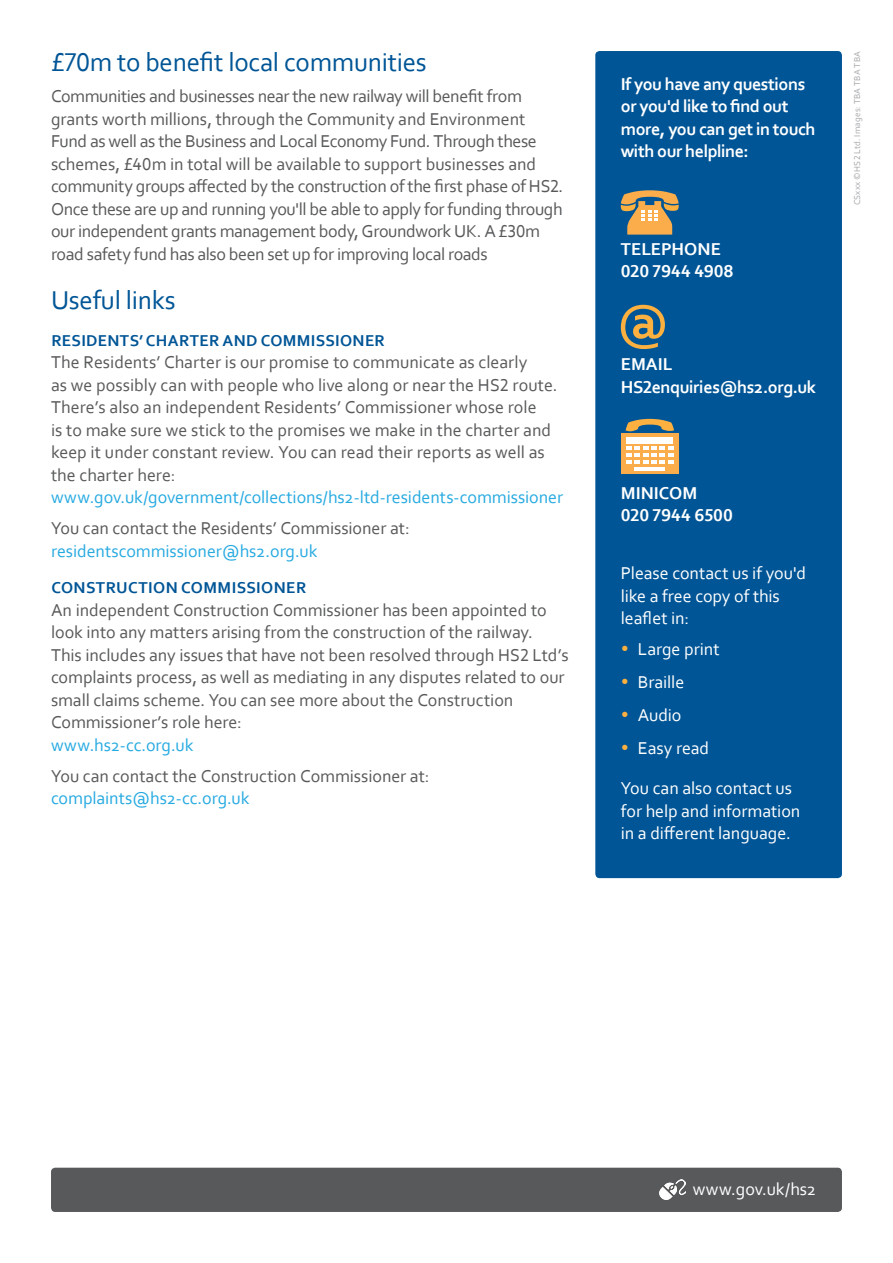
<style>
.page{position:relative;width:893px;height:1263px;background:#fff}
.page>*{position:absolute;margin:0;border:0;box-sizing:border-box;transform-origin:0 0}
.t1{font:27px "Corbel";letter-spacing:-.01em;color:#005596}
.t2{font:18px/22.5px "Corbel";letter-spacing:-.005em;color:#58595b}
.t3{font:18px/22.5px "Corbel";letter-spacing:-.005em;color:#fff}
.t4{font:18px "Corbel";letter-spacing:-.005em;color:#27aae1}
.t5{font:700 18px/22.5px "Corbel";letter-spacing:-.02em;color:#fff}
.t6{font:700 18px/22.5px "Corbel";color:#fff}
.t7{font:700 18px/22.5px "Corbel";letter-spacing:.005em;color:#fff}
.t8{font:700 16.5px "Corbel";letter-spacing:.02em;color:#005596}
.t9{font:9px "Corbel";letter-spacing:.025em;color:#a7a9ac}
</style>
<div class="page">
<div style="left:51px;top:1168px;width:791px;height:44px;background:#58595b;border-radius:4px"></div>
<img style="left:660px;top:1180px;width:25px;height:20px">
<div style="left:595px;top:51px;width:247px;height:827px;background:#005596;border-radius:4px"></div>
<svg style="left:621px;top:190px;width:58px;height:45px"></svg>
<svg style="left:621px;top:305px;width:44px;height:44px"></svg>
<div style="left:621px;top:433px;width:58px;height:41px;background:#fbad4b"></div>
<hr style="left:635px;top:467px;width:30px;height:4px;background:#fff">
<div style="left:626px;top:437px;width:47px;height:6px;background:#fff"></div>
<svg style="left:626px;top:446px;width:47px;height:18px"></svg>
<svg style="left:626px;top:419px;width:48px;height:12px"></svg>
<h1 class="t1" style="left:51px;top:45px;width:377px">£70m to benefit local communities</h1>
<p class="t2" style="left:51px;top:84px;width:514px">Communities and businesses near the new railway will benefit from grants worth millions, through the Community and Environment Fund as well as the Business and Local Economy Fund. Through these schemes, £40m in total will be available to support businesses and community groups affected by the construction of the first phase of HS2.<br>Once these are up and running you'll be able to apply for funding through our independent grants management body, Groundwork UK. A £30m road safety fund has also been set up for improving local roads</p>
<h1 class="t1" style="left:51px;top:283px;width:126px">Useful links</h1>
<p class="t8" style="left:51px;top:330px;width:335px">RESIDENTS’ CHARTER AND COMMISSIONER</p>
<p class="t2" style="left:51px;top:350px;width:508px">The Residents’ Charter is our promise to communicate as clearly<br>as we possibly can with people who live along or near the HS2 route.<br>There’s also an independent Residents’ Commissioner whose role<br>is to make sure we stick to the promises we make in the charter and keep it under constant review. You can read their reports as well as the charter here:</p>
<p class="t4" style="left:51px;top:486px;width:514px">www.gov.uk/government/collections/hs2-ltd-residents-commissioner</p>
<p class="t2" style="left:51px;top:516px;width:360px">You can contact the Residents’ Commissioner at:</p>
<p class="t4" style="left:51px;top:539px;width:268px">residentscommissioner@hs2.org.uk</p>
<p class="t8" style="left:51px;top:577px;width:257px">CONSTRUCTION COMMISSIONER</p>
<p class="t2" style="left:51px;top:598px;width:519px">An independent Construction Commissioner has been appointed to look into any matters arising from the construction of the railway.<br>This includes any issues that have not been resolved through HS2 Ltd’s complaints process, as well as mediating in any disputes related to our small claims scheme. You can see more about the Construction Commissioner’s role here:</p>
<p class="t4" style="left:51px;top:733px;width:144px">www.hs2-cc.org.uk</p>
<p class="t2" style="left:51px;top:764px;width:380px">You can contact the Construction Commissioner at:</p>
<p class="t4" style="left:51px;top:787px;width:200px">complaints@hs2-cc.org.uk</p>
<p class="t5" style="left:621px;top:72px;width:196px">If you have any questions or you'd like to find out more, you can get in touch with our helpline:</p>
<p class="t6" style="left:621px;top:237px;width:114px">TELEPHONE<br>020 7944 4908</p>
<p class="t5" style="left:621px;top:353px;width:197px">EMAIL<br>HS2enquiries@hs2.org.uk</p>
<p class="t7" style="left:621px;top:481px;width:113px">MINICOM<br>020 7944 6500</p>
<p class="t3" style="left:621px;top:561px;width:187px">Please contact us if you'd like a free copy of this leaflet in:</p>
<p class="t3" style="left:638px;top:632px;width:83px;line-height:33.2px">Large print<br>Braille<br>Audio<br>Easy read</p>
<p class="t3" style="left:621px;top:776px;width:181px">You can also contact us for help and information in a different language.</p>
<p class="t9" style="left:851px;top:205px;width:156px;rotate:-90deg">CSxxx ©HS2 Ltd. Images: TBA TBA TBA</p>
<p class="t3" style="left:693px;top:1178px;width:125px">www.gov.uk/hs2</p>
</div>
